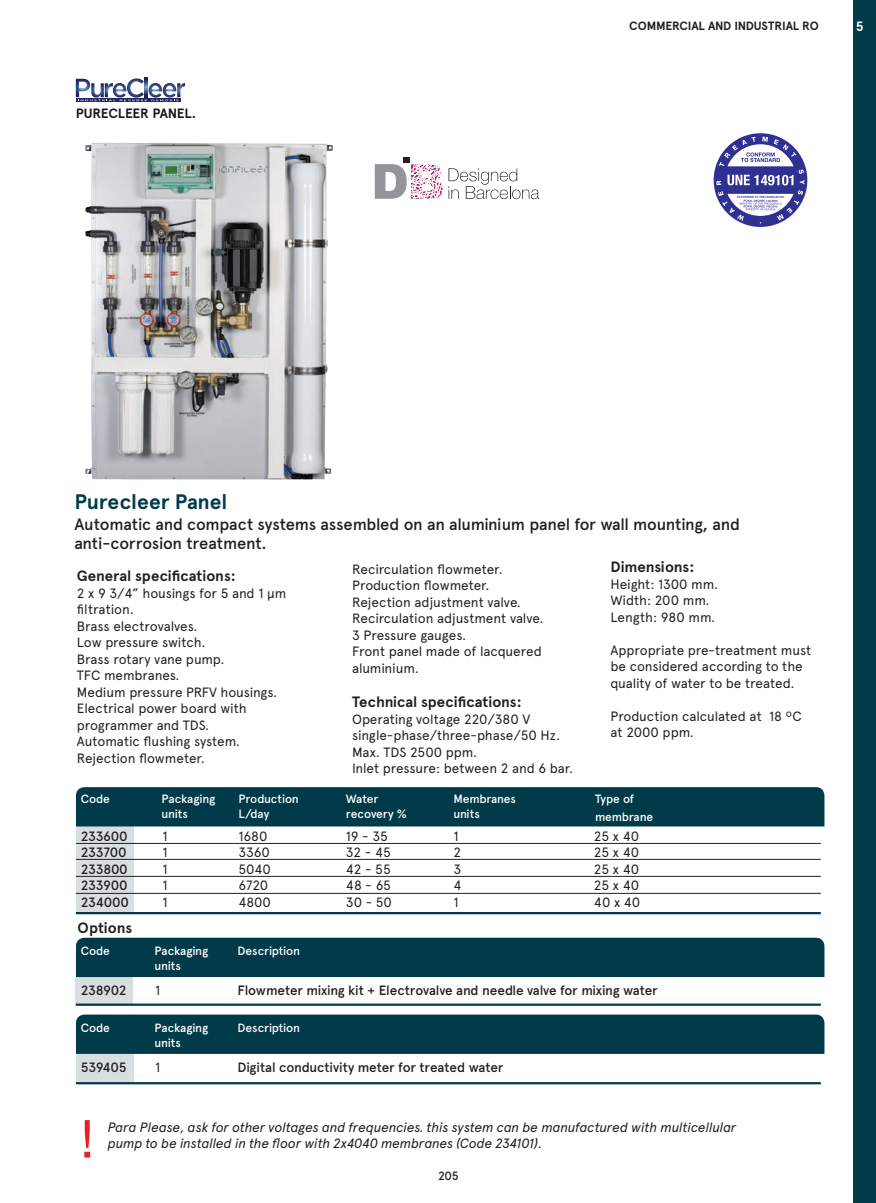
<style>
.page{position:relative;width:876px;height:1203px;background:#fff}
.page>*{position:absolute;margin:0;border:0;box-sizing:border-box;transform-origin:0 0}
.t1{font:700 21px "Apercu Pro";letter-spacing:-.005em;color:#013b4a}
.t2{font:500 16.5px "Apercu Pro";letter-spacing:-.015em;color:#231f20}
.t3{font:700 15px "Apercu Pro";color:#231f20}
.t4{font:13.5px/16.5px "Apercu Pro";letter-spacing:-.01em;color:#231f20}
.t5{font:italic 13.5px/16.5px "Apercu Pro";letter-spacing:-.015em;color:#231f20}
.t6{font:500 13.5px "Apercu Pro";letter-spacing:-.015em;color:#231f20}
.t7{font:700 13.5px "Apercu Pro";letter-spacing:-.015em;color:#1a1a1a}
.t8{font:700 13.5px "Apercu Pro";color:#fff}
.t9{font:500 12px "Apercu Pro";letter-spacing:-.015em;color:#fff}
.t10{font:700 12px "Apercu Pro";letter-spacing:-.01em;color:#231f20}
.t11{font:500 12px "Apercu Pro";color:#231f20}
</style>
<div class="page">
<div style="left:854px;top:0;width:22px;height:1203px;background:#013b4a"></div>
<div style="left:75px;top:977px;width:58px;height:29px;background:#d9dee1"></div>
<div style="left:77px;top:1054px;width:57px;height:29px;background:#d9dee1"></div>
<div style="left:77px;top:826px;width:57px;height:88px;background:#d9dee1"></div>
<hr style="left:76px;top:99px;width:105px;height:3px;background:#252161">
<img style="left:76px;top:79px;width:14px;height:18px">
<img style="left:91px;top:83px;width:35px;height:15px">
<img style="left:149px;top:83px;width:36px;height:15px">
<img style="left:127px;top:78px;width:21px;height:20px">
<svg style="left:78px;top:99px;width:101px;height:2px"></svg>
<hr style="left:76px;top:843px;width:745px;height:1px;background:#231f20">
<hr style="left:76px;top:859px;width:745px;height:1px;background:#231f20">
<hr style="left:76px;top:876px;width:745px;height:1px;background:#231f20">
<hr style="left:76px;top:893px;width:745px;height:1px;background:#231f20">
<div style="left:76px;top:938px;width:748px;height:39px;background:#013b4a"></div>
<div style="left:76px;top:1015px;width:748px;height:39px;background:#013b4a"></div>
<div style="left:76px;top:787px;width:748px;height:39px;background:#013b4a"></div>
<img style="left:85px;top:143px;width:248px;height:336px">
<svg style="left:84px;top:1120px;width:6px;height:38px"></svg>
<hr style="left:76px;top:912px;width:745px;height:2px;background:#013b4a">
<hr style="left:76px;top:1004px;width:745px;height:2px;background:#013b4a">
<hr style="left:76px;top:1082px;width:745px;height:2px;background:#013b4a">
<svg style="left:714px;top:133px;width:93px;height:94px"></svg>
<svg style="left:375px;top:158px;width:164px;height:41px"></svg>
<p class="t7" style="left:76px;top:104px;width:122px">PURECLEER PANEL.</p>
<p class="t10" style="left:629px;top:17px;width:191px">COMMERCIAL AND INDUSTRIAL RO</p>
<p class="t8" style="left:856px;top:17px;width:9px">5</p>
<p class="t1" style="left:74px;top:486px;width:154px">Purecleer Panel</p>
<p class="t2" style="left:74px;top:511px;width:667px">Automatic and compact systems assembled on an aluminium panel for wall mounting, and</p>
<p class="t2" style="left:74px;top:531px;width:194px">anti-corrosion treatment.</p>
<p class="t3" style="left:77px;top:564px;width:160px">General specifications:</p>
<p class="t4" style="left:77px;top:584px;width:211px">2 x 9 3/4” housings for 5 and 1 µ m</p>
<p class="t4" style="left:77px;top:600px;width:59px">filtration.</p>
<p class="t4" style="left:77px;top:617px;width:122px">Brass electrovalves.</p>
<p class="t4" style="left:77px;top:633px;width:130px">Low pressure switch.</p>
<p class="t4" style="left:77px;top:650px;width:149px">Brass rotary vane pump.</p>
<p class="t4" style="left:77px;top:666px;width:104px">TFC membranes.</p>
<p class="t4" style="left:77px;top:683px;width:202px">Medium pressure PRFV housings.</p>
<p class="t4" style="left:77px;top:699px;width:171px">Electrical power board with</p>
<p class="t4" style="left:77px;top:716px;width:134px">programmer and TDS.</p>
<p class="t4" style="left:77px;top:732px;width:165px">Automatic flushing system.</p>
<p class="t4" style="left:77px;top:749px;width:130px">Rejection flowmeter.</p>
<p class="t9" style="left:81px;top:790px;width:31px">Code</p>
<p class="t9" style="left:162px;top:790px;width:55px">Packaging</p>
<p class="t9" style="left:162px;top:805px;width:28px">units</p>
<p class="t9" style="left:238px;top:790px;width:62px">Production</p>
<p class="t9" style="left:238px;top:805px;width:32px">L/day</p>
<p class="t6" style="left:81px;top:826px;width:48px">233600</p>
<p class="t6" style="left:81px;top:842px;width:47px">233700</p>
<p class="t6" style="left:81px;top:859px;width:48px">233800</p>
<p class="t6" style="left:81px;top:875px;width:48px">233900</p>
<p class="t6" style="left:81px;top:892px;width:50px">234000</p>
<p class="t4" style="left:163px;top:827px;width:7px">1</p>
<p class="t4" style="left:163px;top:843px;width:7px">1</p>
<p class="t4" style="left:163px;top:860px;width:7px">1</p>
<p class="t4" style="left:163px;top:876px;width:7px">1</p>
<p class="t4" style="left:163px;top:893px;width:7px">1</p>
<p class="t4" style="left:238px;top:827px;width:31px">1680</p>
<p class="t4" style="left:238px;top:843px;width:33px">3360</p>
<p class="t4" style="left:238px;top:860px;width:34px">5040</p>
<p class="t4" style="left:238px;top:876px;width:31px">6720</p>
<p class="t4" style="left:238px;top:893px;width:34px">4800</p>
<p class="t3" style="left:78px;top:916px;width:56px">Options</p>
<p class="t9" style="left:81px;top:942px;width:31px">Code</p>
<p class="t9" style="left:155px;top:942px;width:55px">Packaging</p>
<p class="t9" style="left:155px;top:957px;width:28px">units</p>
<p class="t9" style="left:237px;top:942px;width:64px">Description</p>
<p class="t4" style="left:352px;top:560px;width:152px">Recirculation flowmeter.</p>
<p class="t4" style="left:352px;top:576px;width:139px">Production flowmeter.</p>
<p class="t4" style="left:352px;top:593px;width:170px">Rejection adjustment valve.</p>
<p class="t4" style="left:352px;top:609px;width:193px">Recirculation adjustment valve.</p>
<p class="t4" style="left:352px;top:626px;width:115px">3 Pressure gauges.</p>
<p class="t4" style="left:352px;top:642px;width:191px">Front panel made of lacquered</p>
<p class="t4" style="left:352px;top:659px;width:68px">aluminium.</p>
<p class="t3" style="left:352px;top:691px;width:171px">Technical specifications:</p>
<p class="t4" style="left:352px;top:710px;width:180px">Operating voltage 220/380 V</p>
<p class="t4" style="left:352px;top:726px;width:209px">single-phase/three-phase/50 Hz.</p>
<p class="t4" style="left:352px;top:743px;width:126px">Max. TDS 2500 ppm.</p>
<p class="t4" style="left:352px;top:759px;width:223px">Inlet pressure: between 2 and 6 bar.</p>
<p class="t9" style="left:346px;top:790px;width:34px">Water</p>
<p class="t9" style="left:346px;top:805px;width:62px">recovery %</p>
<p class="t4" style="left:346px;top:827px;width:44px">19 - 35</p>
<p class="t4" style="left:346px;top:843px;width:46px">32 - 45</p>
<p class="t4" style="left:346px;top:860px;width:46px">42 - 55</p>
<p class="t4" style="left:346px;top:876px;width:47px">48 - 65</p>
<p class="t4" style="left:346px;top:893px;width:48px">30 - 50</p>
<p class="t9" style="left:453px;top:790px;width:64px">Membranes</p>
<p class="t9" style="left:453px;top:805px;width:28px">units</p>
<p class="t4" style="left:453px;top:827px;width:7px">1</p>
<p class="t4" style="left:453px;top:843px;width:9px">2</p>
<p class="t4" style="left:453px;top:860px;width:9px">3</p>
<p class="t4" style="left:453px;top:876px;width:10px">4</p>
<p class="t4" style="left:453px;top:893px;width:7px">1</p>
<p class="t3" style="left:611px;top:556px;width:85px">Dimensions:</p>
<p class="t4" style="left:611px;top:575px;width:109px">Height: 1300 mm.</p>
<p class="t4" style="left:611px;top:592px;width:101px">Width: 200 mm.</p>
<p class="t4" style="left:611px;top:608px;width:106px">Length: 980 mm.</p>
<p class="t4" style="left:611px;top:641px;width:202px">Appropriate pre-treatment must be considered according to the quality of water to be treated.</p>
<p class="t4" style="left:611px;top:707px;width:193px">Production calculated at 18 ºC</p>
<p class="t4" style="left:611px;top:724px;width:85px">at 2000 ppm.</p>
<p class="t9" style="left:595px;top:790px;width:41px">Type of</p>
<p class="t9" style="left:595px;top:808px;width:60px">membrane</p>
<p class="t4" style="left:594px;top:827px;width:47px">25 x 40</p>
<p class="t4" style="left:594px;top:843px;width:47px">25 x 40</p>
<p class="t4" style="left:594px;top:860px;width:47px">25 x 40</p>
<p class="t4" style="left:594px;top:876px;width:47px">25 x 40</p>
<p class="t4" style="left:594px;top:893px;width:48px">40 x 40</p>
<p class="t6" style="left:81px;top:980px;width:47px">238902</p>
<p class="t4" style="left:155px;top:981px;width:7px">1</p>
<p class="t6" style="left:237px;top:980px;width:422px">Flowmeter mixing kit + Electrovalve and needle valve for mixing water</p>
<p class="t9" style="left:81px;top:1019px;width:31px">Code</p>
<p class="t9" style="left:155px;top:1019px;width:55px">Packaging</p>
<p class="t9" style="left:155px;top:1034px;width:28px">units</p>
<p class="t9" style="left:237px;top:1019px;width:64px">Description</p>
<p class="t6" style="left:81px;top:1057px;width:47px">539405</p>
<p class="t4" style="left:155px;top:1058px;width:7px">1</p>
<p class="t6" style="left:237px;top:1057px;width:267px">Digital conductivity meter for treated water</p>
<p class="t5" style="left:108px;top:1118px;width:631px">Para Please, ask for other voltages and frequencies. this system can be manufactured with multicellular pump to be installed in the floor with 2x4040 membranes (Code 234101).</p>
<p class="t11" style="left:438px;top:1167px;width:22px">205</p>
</div>
